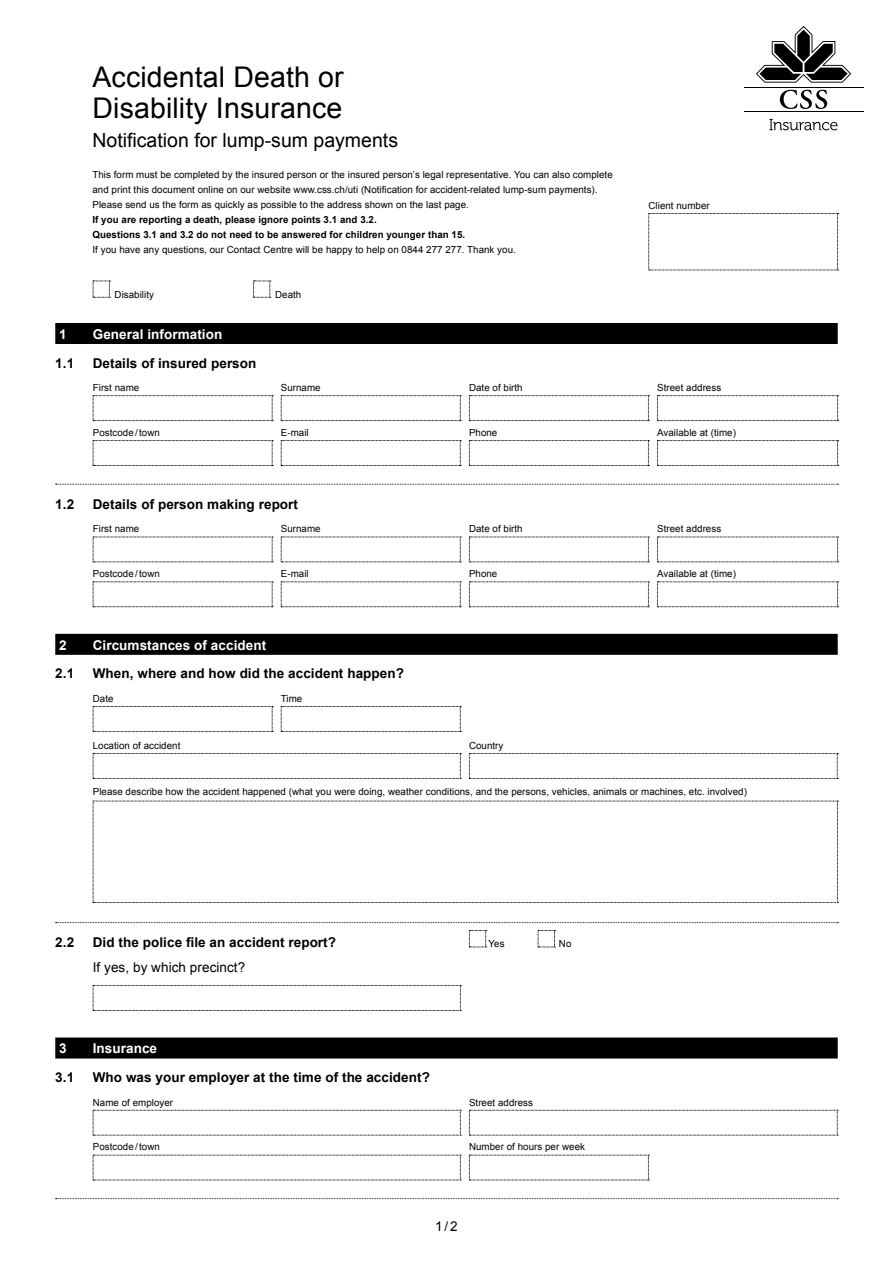
<style>
.page{position:relative;width:893px;height:1263px;background:#fff}
.page>*{position:absolute;margin:0;border:0;box-sizing:border-box;transform-origin:0 0}
.t1{font:28.5px/31.5px "Arial";letter-spacing:.005em;color:#000}
.t2{font:19.5px "Arial";color:#000}
.t3{font:700 13.5px "Arial";letter-spacing:.005em;color:#000}
.t4{font:700 13.5px "Arial";letter-spacing:.005em;color:#fff}
.t5{font:13.5px "Arial";letter-spacing:.005em;color:#000}
.t6{font:9.75px/15px "Arial";letter-spacing:.005em;color:#000}
.t7{font:700 9.75px/15px "Arial";letter-spacing:.005em;color:#000}
</style>
<div class="page">
<div style="left:55px;top:323px;width:783px;height:21px;background:#000"></div>
<svg style="left:56px;top:484px;width:782px;height:1px"></svg>
<div style="left:55px;top:634px;width:783px;height:21px;background:#000"></div>
<svg style="left:56px;top:922px;width:782px;height:1px"></svg>
<div style="left:55px;top:1037px;width:783px;height:21px;background:#000"></div>
<svg style="left:56px;top:1198px;width:782px;height:1px"></svg>
<svg style="left:93px;top:281px;width:17px;height:17px"></svg>
<svg style="left:253px;top:281px;width:18px;height:17px"></svg>
<svg style="left:93px;top:395px;width:180px;height:26px"></svg>
<svg style="left:281px;top:395px;width:180px;height:26px"></svg>
<svg style="left:469px;top:395px;width:180px;height:26px"></svg>
<svg style="left:657px;top:395px;width:182px;height:26px"></svg>
<svg style="left:93px;top:440px;width:180px;height:26px"></svg>
<svg style="left:281px;top:440px;width:180px;height:26px"></svg>
<svg style="left:469px;top:440px;width:180px;height:26px"></svg>
<svg style="left:657px;top:440px;width:182px;height:26px"></svg>
<svg style="left:93px;top:537px;width:180px;height:26px"></svg>
<svg style="left:281px;top:537px;width:180px;height:26px"></svg>
<svg style="left:469px;top:537px;width:180px;height:26px"></svg>
<svg style="left:657px;top:537px;width:182px;height:26px"></svg>
<svg style="left:93px;top:581px;width:180px;height:26px"></svg>
<svg style="left:281px;top:581px;width:180px;height:26px"></svg>
<svg style="left:469px;top:581px;width:180px;height:26px"></svg>
<svg style="left:657px;top:581px;width:182px;height:26px"></svg>
<svg style="left:93px;top:706px;width:180px;height:26px"></svg>
<svg style="left:281px;top:706px;width:180px;height:26px"></svg>
<svg style="left:93px;top:753px;width:368px;height:26px"></svg>
<svg style="left:469px;top:753px;width:369px;height:26px"></svg>
<svg style="left:93px;top:801px;width:745px;height:102px"></svg>
<svg style="left:469px;top:930px;width:18px;height:18px"></svg>
<svg style="left:538px;top:930px;width:17px;height:18px"></svg>
<svg style="left:93px;top:985px;width:368px;height:26px"></svg>
<svg style="left:93px;top:1110px;width:368px;height:26px"></svg>
<svg style="left:469px;top:1110px;width:369px;height:26px"></svg>
<svg style="left:93px;top:1155px;width:368px;height:26px"></svg>
<svg style="left:469px;top:1155px;width:180px;height:26px"></svg>
<svg style="left:648px;top:213px;width:190px;height:58px"></svg>
<hr style="left:744px;top:111px;width:119px;height:1px;background:#000">
<hr style="left:744px;top:87px;width:119px;height:1px;background:#000">
<svg style="left:756px;top:26px;width:95px;height:57px"></svg>
<svg style="left:780px;top:90px;width:47px;height:19px"></svg>
<svg style="left:769px;top:119px;width:68px;height:11px"></svg>
<h1 class="t1" style="left:92px;top:61px;width:253px">Accidental Death or<br>Disability Insurance</h1>
<h2 class="t2" style="left:92px;top:127px;width:307px">Notification for lump-sum payments</h2>
<p class="t6" style="left:92px;top:167px;width:522px">This form must be completed by the insured person or the insured person’s legal representative. You can also complete and print this document online on our website www.css.ch/uti (Notification for accident-related lump-sum payments).<br>Please send us the form as quickly as possible to the address shown on the last page.</p>
<p class="t7" style="left:92px;top:212px;width:374px">If you are reporting a death, please ignore points 3.1 and 3.2.<br>Questions 3.1 and 3.2 do not need to be answered for children younger than 15.</p>
<p class="t6" style="left:92px;top:242px;width:425px">If you have any questions, our Contact Centre will be happy to help on 0844 277 277. Thank you.</p>
<p class="t6" style="left:115px;top:287px;width:41px">Disability</p>
<p class="t6" style="left:275px;top:287px;width:28px">Death</p>
<p class="t6" style="left:648px;top:198px;width:63px">Client number</p>
<h3 class="t4" style="left:59px;top:325px;width:9px">1</h3>
<h3 class="t4" style="left:93px;top:325px;width:131px">General information</h3>
<h3 class="t3" style="left:55px;top:354px;width:20px">1.1</h3>
<h3 class="t3" style="left:93px;top:354px;width:165px">Details of insured person</h3>
<p class="t6" style="left:93px;top:380px;width:48px">First name</p>
<p class="t6" style="left:281px;top:380px;width:41px">Surname</p>
<p class="t6" style="left:469px;top:380px;width:55px">Date of birth</p>
<p class="t6" style="left:657px;top:380px;width:66px">Street address</p>
<p class="t6" style="left:93px;top:425px;width:69px">Postcode/town</p>
<p class="t6" style="left:281px;top:425px;width:29px">E-mail</p>
<p class="t6" style="left:469px;top:425px;width:30px">Phone</p>
<p class="t6" style="left:657px;top:425px;width:80px">Available at (time)</p>
<h3 class="t3" style="left:55px;top:495px;width:20px">1.2</h3>
<h3 class="t3" style="left:93px;top:495px;width:207px">Details of person making report</h3>
<p class="t6" style="left:93px;top:521px;width:48px">First name</p>
<p class="t6" style="left:281px;top:521px;width:41px">Surname</p>
<p class="t6" style="left:469px;top:521px;width:55px">Date of birth</p>
<p class="t6" style="left:657px;top:521px;width:66px">Street address</p>
<p class="t6" style="left:93px;top:566px;width:69px">Postcode/town</p>
<p class="t6" style="left:281px;top:566px;width:29px">E-mail</p>
<p class="t6" style="left:469px;top:566px;width:30px">Phone</p>
<p class="t6" style="left:657px;top:566px;width:80px">Available at (time)</p>
<h3 class="t4" style="left:59px;top:636px;width:9px">2</h3>
<h3 class="t4" style="left:93px;top:636px;width:175px">Circumstances of accident</h3>
<h3 class="t3" style="left:55px;top:665px;width:20px">2.1</h3>
<h3 class="t3" style="left:93px;top:665px;width:313px">When, where and how did the accident happen?</h3>
<p class="t6" style="left:93px;top:691px;width:22px">Date</p>
<p class="t6" style="left:281px;top:691px;width:23px">Time</p>
<p class="t6" style="left:93px;top:738px;width:89px">Location of accident</p>
<p class="t6" style="left:469px;top:738px;width:36px">Country</p>
<p class="t6" style="left:93px;top:784px;width:656px">Please describe how the accident happened (what you were doing, weather conditions, and the persons, vehicles, animals or machines, etc. involved)</p>
<h3 class="t3" style="left:55px;top:933px;width:20px">2.2</h3>
<h3 class="t3" style="left:93px;top:933px;width:245px">Did the police file an accident report?</h3>
<p class="t6" style="left:489px;top:936px;width:18px">Yes</p>
<p class="t6" style="left:559px;top:936px;width:14px">No</p>
<h3 class="t5" style="left:93px;top:959px;width:154px">If yes, by which precinct?</h3>
<h3 class="t4" style="left:59px;top:1040px;width:9px">3</h3>
<h3 class="t4" style="left:93px;top:1040px;width:66px">Insurance</h3>
<h3 class="t3" style="left:55px;top:1068px;width:20px">3.1</h3>
<h3 class="t3" style="left:93px;top:1068px;width:339px">Who was your employer at the time of the accident?</h3>
<p class="t6" style="left:93px;top:1095px;width:82px">Name of employer</p>
<p class="t6" style="left:469px;top:1095px;width:66px">Street address</p>
<p class="t6" style="left:93px;top:1139px;width:69px">Postcode/town</p>
<p class="t6" style="left:469px;top:1139px;width:117px">Number of hours per week</p>
<h3 class="t5" style="left:435px;top:1217px;width:24px">1/2</h3>
</div>
